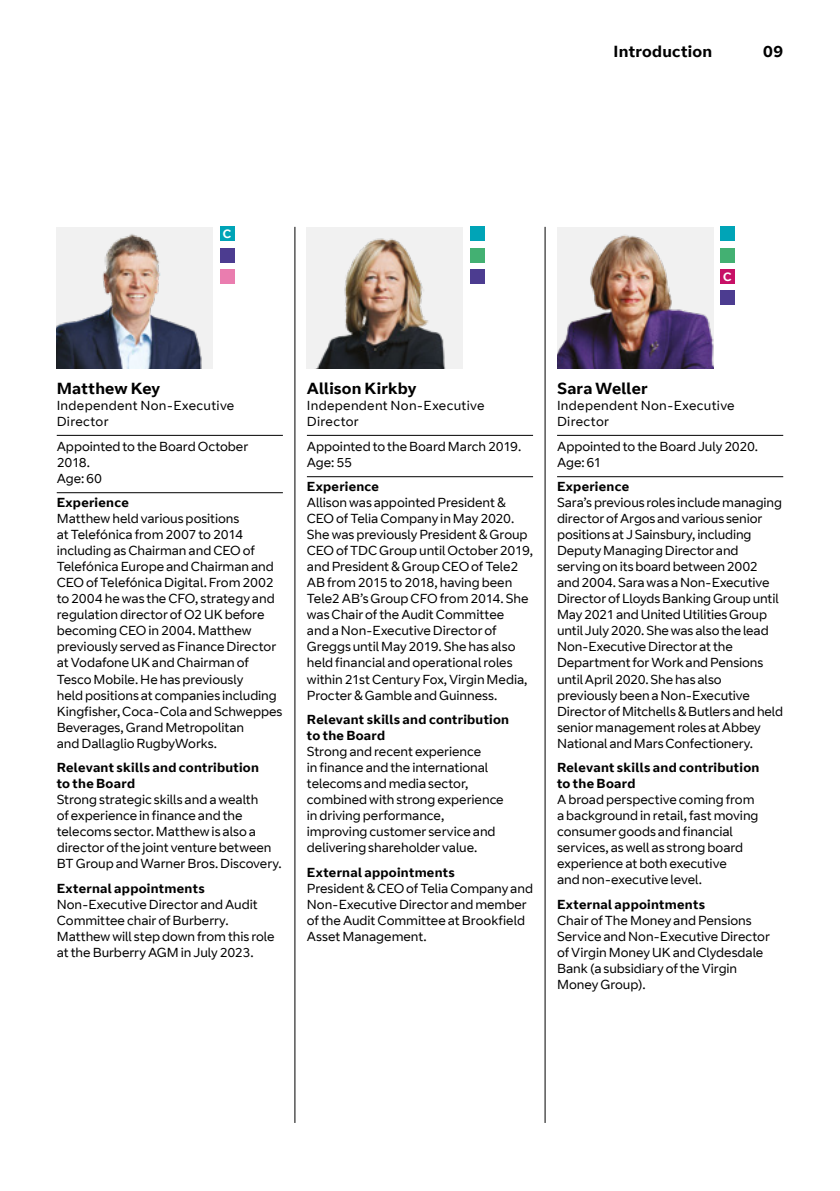
<style>
.page{position:relative;width:840px;height:1191px;background:#fff}
.page>*{position:absolute;margin:0;border:0;box-sizing:border-box;transform-origin:0 0}
.t1{font:700 16px "BT Curve";letter-spacing:.015em;color:#000}
.t2{font:13px/16px "BT Curve";letter-spacing:-.005em;color:#000}
.t3{font:700 13px/16px "BT Curve";letter-spacing:.02em;color:#000}
.t4{font:13px/16px "BT Curve";letter-spacing:.02em;color:#000}
.t5{font:700 12px "BT Curve";color:#fff}
</style>
<div class="page">
<hr style="left:544px;top:227px;width:1px;height:896px;background:#000">
<hr style="left:294px;top:227px;width:1px;height:896px;background:#000">
<img style="left:57px;top:227px;width:156px;height:142px">
<img style="left:307px;top:227px;width:155px;height:142px">
<img style="left:557px;top:227px;width:155px;height:142px">
<hr style="left:307px;top:435px;width:225px;height:1px;background:#000">
<hr style="left:307px;top:476px;width:225px;height:1px;background:#000">
<hr style="left:556px;top:435px;width:226px;height:1px;background:#000">
<hr style="left:556px;top:476px;width:226px;height:1px;background:#000">
<hr style="left:57px;top:435px;width:226px;height:1px;background:#000">
<hr style="left:57px;top:492px;width:226px;height:1px;background:#000">
<div style="left:220px;top:227px;width:14px;height:14px;background:#00a4b7"></div>
<div style="left:220px;top:248px;width:14px;height:14px;background:#4c3c90"></div>
<div style="left:220px;top:269px;width:14px;height:14px;background:#ea7daf"></div>
<div style="left:470px;top:227px;width:14px;height:14px;background:#00a4b7"></div>
<div style="left:470px;top:248px;width:14px;height:14px;background:#43b072"></div>
<div style="left:470px;top:269px;width:14px;height:14px;background:#4c3c90"></div>
<div style="left:719px;top:227px;width:15px;height:14px;background:#00a4b7"></div>
<div style="left:719px;top:248px;width:15px;height:14px;background:#43b072"></div>
<div style="left:719px;top:269px;width:15px;height:14px;background:#c71066"></div>
<div style="left:719px;top:291px;width:15px;height:14px;background:#4c3c90"></div>
<p class="t1" style="left:613px;top:41px;width:100px">Introduction</p>
<p class="t1" style="left:762px;top:41px;width:21px">09</p>
<p class="t5" style="left:222px;top:227px;width:10px">C</p>
<p class="t5" style="left:722px;top:269px;width:10px">C</p>
<p class="t1" style="left:57px;top:379px;width:105px">Matthew Key</p>
<p class="t4" style="left:57px;top:398px;width:179px">Independent Non-Executive<br>Director</p>
<p class="t2" style="left:57px;top:439px;width:193px">Appointed to the Board October<br>2018.<br>Age: 60</p>
<p class="t3" style="left:57px;top:495px;width:74px">Experience</p>
<p class="t2" style="left:57px;top:511px;width:227px">Matthew held various positions<br>at Telefónica from 2007 to 2014 including as Chairman and CEO of Telefónica Europe and Chairman and CEO of Telefónica Digital. From 2002 to 2004 he was the CFO, strategy and regulation director of O2 UK before becoming CEO in 2004. Matthew previously served as Finance Director at Vodafone UK and Chairman of Tesco Mobile. He has previously<br>held positions at companies including Kingfisher, Coca-Cola and Schweppes Beverages, Grand Metropolitan<br>and Dallaglio RugbyWorks.</p>
<p class="t3" style="left:57px;top:760px;width:204px">Relevant skills and contribution to the Board</p>
<p class="t2" style="left:57px;top:792px;width:226px">Strong strategic skills and a wealth<br>of experience in finance and the telecoms sector. Matthew is also a director of the joint venture between BT Group and Warner Bros. Discovery.</p>
<p class="t3" style="left:57px;top:880px;width:149px">External appointments</p>
<p class="t2" style="left:57px;top:896px;width:219px">Non-Executive Director and Audit Committee chair of Burberry.<br>Matthew will step down from this role at the Burberry AGM in July 2023.</p>
<p class="t1" style="left:307px;top:379px;width:111px">Allison Kirkby</p>
<p class="t4" style="left:307px;top:398px;width:179px">Independent Non-Executive<br>Director</p>
<p class="t2" style="left:307px;top:439px;width:216px">Appointed to the Board March 2019.<br>Age: 55</p>
<p class="t3" style="left:307px;top:479px;width:74px">Experience</p>
<p class="t2" style="left:307px;top:495px;width:227px">Allison was appointed President &amp; CEO of Telia Company in May 2020.<br>She was previously President &amp; Group CEO of TDC Group until October 2019, and President &amp; Group CEO of Tele2<br>AB from 2015 to 2018, having been Tele2 AB’s Group CFO from 2014. She was Chair of the Audit Committee<br>and a Non-Executive Director of Greggs until May 2019. She has also held financial and operational roles within 21st Century Fox, Virgin Media, Procter &amp; Gamble and Guinness.</p>
<p class="t3" style="left:307px;top:712px;width:204px">Relevant skills and contribution to the Board</p>
<p class="t2" style="left:307px;top:744px;width:198px">Strong and recent experience<br>in finance and the international telecoms and media sector, combined with strong experience in driving performance, improving customer service and delivering shareholder value.</p>
<p class="t3" style="left:307px;top:864px;width:149px">External appointments</p>
<p class="t2" style="left:307px;top:880px;width:227px">President &amp; CEO of Telia Company and<br>Non-Executive Director and member of the Audit Committee at Brookfield<br>Asset Management.</p>
<p class="t1" style="left:556px;top:379px;width:92px">Sara Weller</p>
<p class="t4" style="left:556px;top:398px;width:179px">Independent Non-Executive<br>Director</p>
<p class="t2" style="left:556px;top:439px;width:202px">Appointed to the Board July 2020.<br>Age: 61</p>
<p class="t3" style="left:556px;top:479px;width:74px">Experience</p>
<p class="t2" style="left:556px;top:495px;width:227px">Sara’s previous roles include managing director of Argos and various senior positions at J Sainsbury, including Deputy Managing Director and serving on its board between 2002 and2004. Sara was a Non-Executive Director of Lloyds Banking Group until May 2021 and United Utilities Group until July 2020. She was also the lead Non-Executive Director at the Department for Work and Pensions until April 2020. She has also previously been a Non-Executive Director of Mitchells &amp; Butlers and held senior management roles at Abbey National and Mars Confectionery.</p>
<p class="t3" style="left:556px;top:760px;width:204px">Relevant skills and contribution to the Board</p>
<p class="t2" style="left:556px;top:792px;width:203px">A broad perspective coming from a background in retail, fast moving consumer goods and financial services, as well as strong board experience at both executive<br>and non-executive level.</p>
<p class="t3" style="left:556px;top:896px;width:149px">External appointments</p>
<p class="t2" style="left:556px;top:912px;width:214px">Chair of The Money and Pensions<br>Service and Non-Executive Director of Virgin Money UK and Clydesdale<br>Bank (a subsidiary of the Virgin<br>Money Group).</p>
</div>
